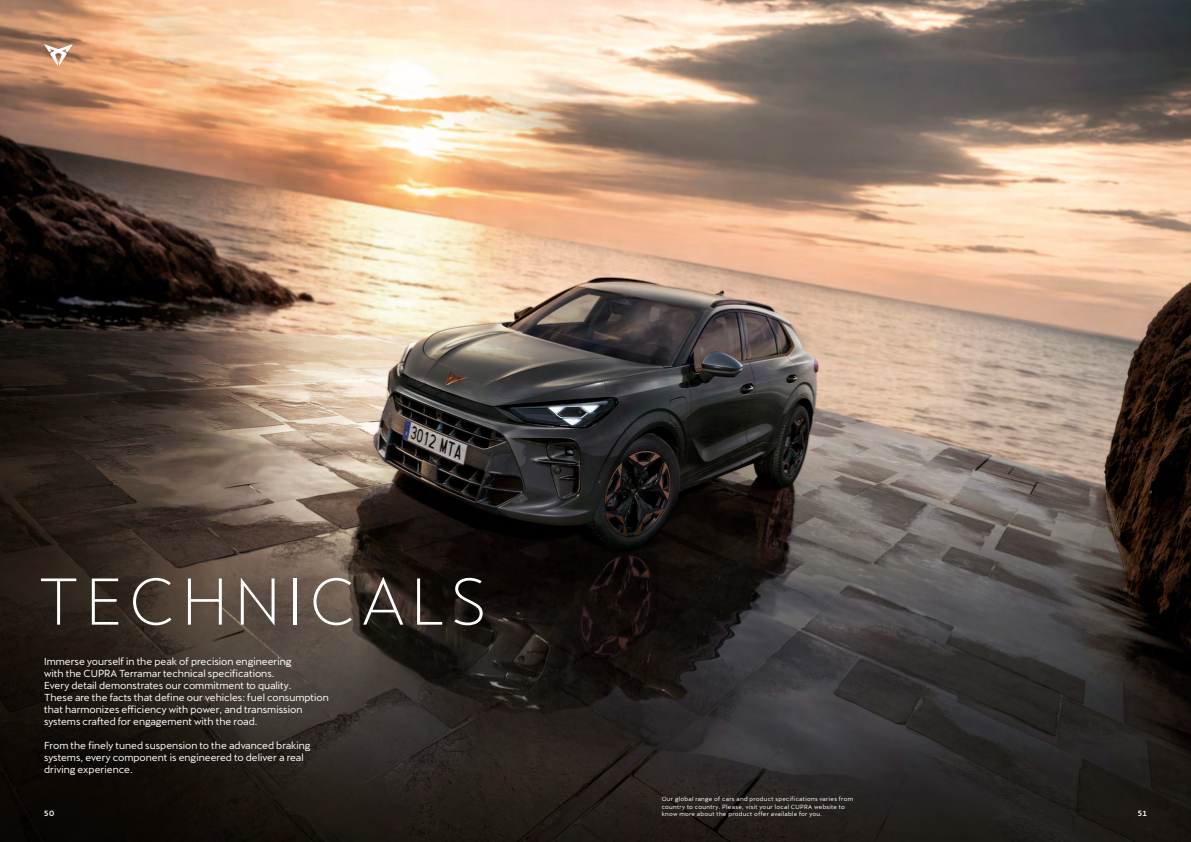
<style>
.page{position:relative;width:1191px;height:842px;background:#fff}
.page>*{position:absolute;margin:0;border:0;box-sizing:border-box;transform-origin:0 0}
.t1{font:300 65px "Cupra";letter-spacing:.1em;color:#fff}
.t2{font:10px/12px "Cupra";color:#fff}
.t3{font:500 7.5px "Cupra";color:#fff}
.t4{font:6px/7.2px "Cupra";letter-spacing:.05em;color:#fff}
</style>
<div class="page">
<img style="left:0;top:0;width:1191px;height:842px">
<svg style="left:44px;top:44px;width:29px;height:22px"></svg>
<h1 class="t1" style="left:38px;top:543px;width:449px">TECHNICALS</h1>
<p class="t2" style="left:44px;top:653px;width:286px">Immerse yourself in the peak of precision engineering<br>with the CUPRA Terramar technical specifications.<br>Every detail demonstrates our commitment to quality.<br>These are the facts that define our vehicles: fuel consumption that harmonizes efficiency with power, and transmission systems crafted for engagement with the road.</p>
<p class="t2" style="left:44px;top:737px;width:268px">From the finely tuned suspension to the advanced braking systems, every component is engineered to deliver a real driving experience.</p>
<p class="t4" style="left:661px;top:795px;width:193px">Our global range of cars and product specifications varies from country to country. Please, visit your local CUPRA website to</p>
<p class="t3" style="left:44px;top:809px;width:12px">50</p>
<p class="t4" style="left:661px;top:809px;width:162px">know more about the product offer available for you.</p>
<p class="t3" style="left:1138px;top:809px;width:10px">51</p>
</div>
